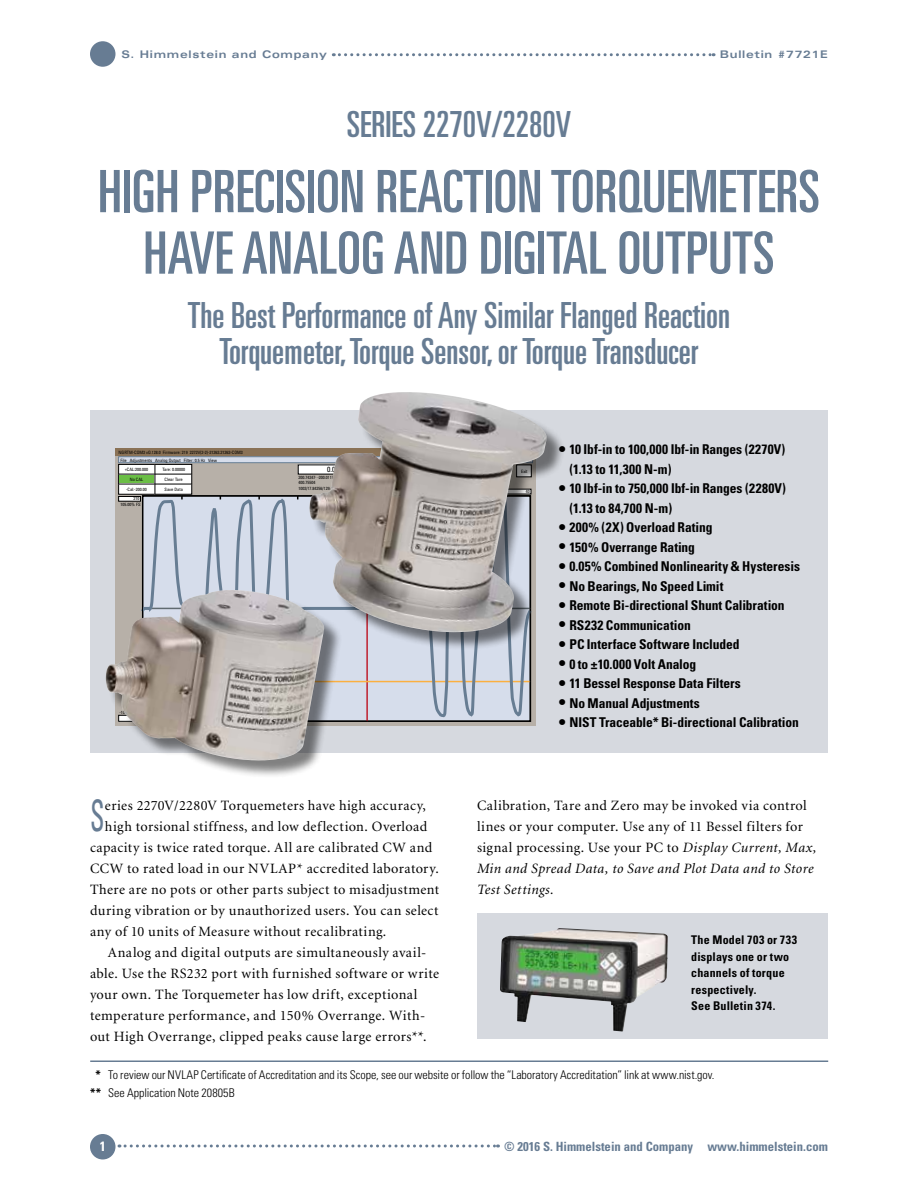
<style>
.page{position:relative;width:918px;height:1188px;background:#fff}
.page>*{position:absolute;margin:0;border:0;box-sizing:border-box;transform-origin:0 0}
.t1{font:ultra-condensed 58.5px/61.5px "Univers";color:#677c93;text-align:center}
.t2{font:condensed 43.35px "Univers";color:#677c93;scale:.6 1}
.t3{font:ultra-condensed 36px/36px "Univers";color:#677c93;text-align:center}
.t4{font:14.25px/21px "Minion";letter-spacing:.03em;color:#000}
.t5{font:700 condensed 13.5px/19.5px "Univers";letter-spacing:-.005em;color:#000}
.t6{font:700 condensed 13.5px "Univers";color:#fff}
.t7{font:700 condensed 12.75px "Univers";color:#677c93}
.t8{font:300 condensed 12px/18px "Univers";color:#000}
.t9{font:700 condensed 12px/16.5px "Univers";letter-spacing:.015em;color:#000}
.t10{font:700 expanded 10.5px "Univers";letter-spacing:.07em;color:#677c93}
.t11{font:condensed 4.5px/5.4px "Univers";color:#000;text-align:right}
.s1{font-size:16.5px}
.s2{font-style:italic}
.s3{font-weight:700}
</style>
<div class="page">
<div style="left:90px;top:410px;width:738px;height:342px;background:#d6d9df"></div>
<svg style="left:115px;top:456px;width:421px;height:269px;fill:#b7b0a8"></svg>
<svg style="left:141px;top:498px;width:391px;height:223px"></svg>
<svg style="left:118px;top:464px;width:75px;height:35px"></svg>
<hr style="left:119px;top:474px;width:73px;height:1px;background:#000">
<hr style="left:119px;top:484px;width:73px;height:1px;background:#000">
<hr style="left:155px;top:464px;width:1px;height:30px;background:#000">
<div style="left:119px;top:476px;width:35px;height:7px;background:#6bbe46"></div>
<div style="left:119px;top:496px;width:22px;height:5px;background:#fff"></div>
<div style="left:118px;top:496px;width:23px;height:6px;border:1px solid #000"></div>
<div style="left:119px;top:457px;width:414px;height:6px;background:#d6ddeb"></div>
<div style="left:118px;top:456px;width:415px;height:7px;border:1px solid #677d93"></div>
<div style="left:115px;top:448px;width:421px;height:8px;background:#8a7256"></div>
<div style="left:298px;top:465px;width:53px;height:9px;background:#fff"></div>
<div style="left:90px;top:41px;width:26px;height:26px;background:#677c93;border-radius:50%"></div>
<svg style="left:333px;top:53px;width:381px;height:3px"></svg>
<div style="left:90px;top:1134px;width:26px;height:26px;background:#677c93;border-radius:50%"></div>
<svg style="left:119px;top:1144px;width:379px;height:4px"></svg>
<hr style="left:90px;top:1060px;width:738px;height:2px;background:#677c93">
<div style="left:312px;top:395px;width:253px;height:256px;background:#000;opacity:.5"></div>
<img style="left:309px;top:392px;width:110px;height:237px">
<div style="left:108px;top:592px;width:235px;height:187px;background:#000;opacity:.5"></div>
<img style="left:106px;top:590px;width:218px;height:170px">
<div style="left:477px;top:914px;width:351px;height:126px;background:#d6d9df"></div>
<img style="left:500px;top:928px;width:168px;height:104px">
<p class="t10" style="left:122px;top:48px;width:207px">S. Himmelstein and Company</p>
<p class="t10" style="left:720px;top:48px;width:110px">Bulletin #7721E</p>
<h3 class="t3" style="left:347px;top:106px;width:226px">SERIES 2270V/2280V</h3>
<h1 class="t1" style="left:98px;top:160px;width:723px">HIGH PRECISION REACTION TORQUEMETERS<br>HAVE ANALOG AND DIGITAL OUTPUTS</h1>
<h3 class="t3" style="left:188px;top:297px;width:544px">The Best Performance of Any Similar Flanged Reaction<br>Torquemeter, Torque Sensor, or Torque Transducer</h3>
<p class="t11" style="left:119px;top:450px;width:126px">NGRTM-COM3 vO.128.0 Firmware: 219 2272V(2-2)-21263.21263-COM3</p>
<p class="t11" style="left:121px;top:457px;width:98px">File Adjustments Analog Output Filter: 0.5 Hz View</p>
<p class="t11" style="left:125px;top:467px;width:25px">+CAL:200.000</p>
<p class="t11" style="left:130px;top:477px;width:15px">No CAL</p>
<p class="t11" style="left:126px;top:487px;width:22px">-Cal:-200.00</p>
<p class="t11" style="left:121px;top:496px;width:21px">210<br>105.00% FS</p>
<p class="t11" style="left:162px;top:467px;width:24px">Tare: 0.00000</p>
<p class="t11" style="left:165px;top:477px;width:20px">Clear Tare</p>
<p class="t11" style="left:165px;top:487px;width:20px">Save Data</p>
<p class="t11" style="left:298px;top:474px;width:44px;text-align:left">200.74347. -200.01157=<br>400.75504<br>1003/17.84256/129.45679</p>
<h2 class="t2" style="left:90px;top:788px;width:26px">S</h2>
<p class="t4" style="left:105px;top:795px;width:323px">eries 2270V/2280V Torquemeters have high accuracy,</p>
<p class="t4" style="left:105px;top:817px;width:324px">high torsional stiffness, and low deflection. Overload</p>
<p class="t4" style="left:90px;top:838px;width:344px">capacity is twice rated torque. All are calibrated CW and</p>
<p class="t4" style="left:90px;top:859px;width:350px">CCW to rated load in our NVLAP* accredited laboratory.</p>
<p class="t4" style="left:90px;top:880px;width:351px">There are no pots or other parts subject to misadjustment</p>
<p class="t4" style="left:90px;top:901px;width:350px">during vibration or by unauthorized users. You can select</p>
<p class="t4" style="left:90px;top:922px;width:298px">any of 10 units of Measure without recalibrating.</p>
<p class="t4" style="left:108px;top:943px;width:320px">Analog and digital outputs are simultaneously avail-</p>
<p class="t4" style="left:90px;top:964px;width:351px">able. Use the RS232 port with furnished software or write</p>
<p class="t4" style="left:90px;top:985px;width:329px">your own. The Torquemeter has low drift, exceptional</p>
<p class="t4" style="left:90px;top:1006px;width:337px">temperature performance, and 150% Overrange. With-</p>
<p class="t4" style="left:90px;top:1027px;width:338px">out High Overrange, clipped peaks cause large errors**.</p>
<p class="t11" style="left:521px;top:468px;width:8px">Exit</p>
<p class="t11" style="left:526px;top:489px;width:5px">40</p>
<p class="t5" style="left:569px;top:440px;width:217px;text-indent:-11px"><span class="s1">•</span> 10 Ibf-in to 100,000 Ibf-in Ranges (2270V) (1.13 to 11,300 N-m)</p>
<p class="t5" style="left:569px;top:479px;width:218px;text-indent:-11px"><span class="s1">•</span> 10 Ibf-in to 750,000 Ibf-in Ranges (2280V) (1.13 to 84,700 N-m)</p>
<p class="t5" style="left:559px;top:518px;width:155px"><span class="s1">•</span> 200% (2X) Overload Rating</p>
<p class="t5" style="left:559px;top:537px;width:138px"><span class="s1">•</span> 150% Overrange Rating</p>
<p class="t5" style="left:559px;top:557px;width:243px"><span class="s1">•</span> 0.05% Combined Nonlinearity &amp; Hysteresis</p>
<p class="t5" style="left:559px;top:576px;width:166px"><span class="s1">•</span> No Bearings, No Speed Limit</p>
<p class="t5" style="left:559px;top:596px;width:227px"><span class="s1">•</span> Remote Bi-directional Shunt Calibration</p>
<p class="t5" style="left:559px;top:615px;width:133px"><span class="s1">•</span> RS232 Communication</p>
<p class="t5" style="left:559px;top:635px;width:182px"><span class="s1">•</span> PC Interface Software Included</p>
<p class="t5" style="left:559px;top:654px;width:139px"><span class="s1">•</span> 0 to ±10.000 Volt Analog</p>
<p class="t5" style="left:559px;top:674px;width:183px"><span class="s1">•</span> 11 Bessel Response Data Filters</p>
<p class="t5" style="left:559px;top:693px;width:142px"><span class="s1">•</span> No Manual Adjustments</p>
<p class="t5" style="left:559px;top:713px;width:242px"><span class="s1">•</span> NIST Traceable* Bi-directional Calibration</p>
<p class="t4" style="left:477px;top:796px;width:341px">Calibration, Tare and Zero may be invoked via control lines or your computer. Use any of 11 Bessel filters for signal processing. Use your PC to <span class="s2">Display Current, Max, Min and Spread Data, to Save and Plot Data and to Store Test Settings.</span></p>
<p class="t9" style="left:691px;top:931px;width:107px">The Model 703 or 733 displays one or two channels of torque respectively.<br>See Bulletin 374.</p>
<p class="t8" style="left:90px;top:1066px;width:626px;text-indent:5px"><span class="s3">*</span> To review our NVLAP Certificate of Accreditation and its Scope, see our website or follow the “Laboratory Accreditation” link at www.nist.gov. <span class="s3">**</span> See Application Note 20805B</p>
<p class="t6" style="left:100px;top:1138px;width:7px">1</p>
<p class="t7" style="left:504px;top:1138px;width:325px">© 2016 S. Himmelstein and Company www.himmelstein.com</p>
</div>
